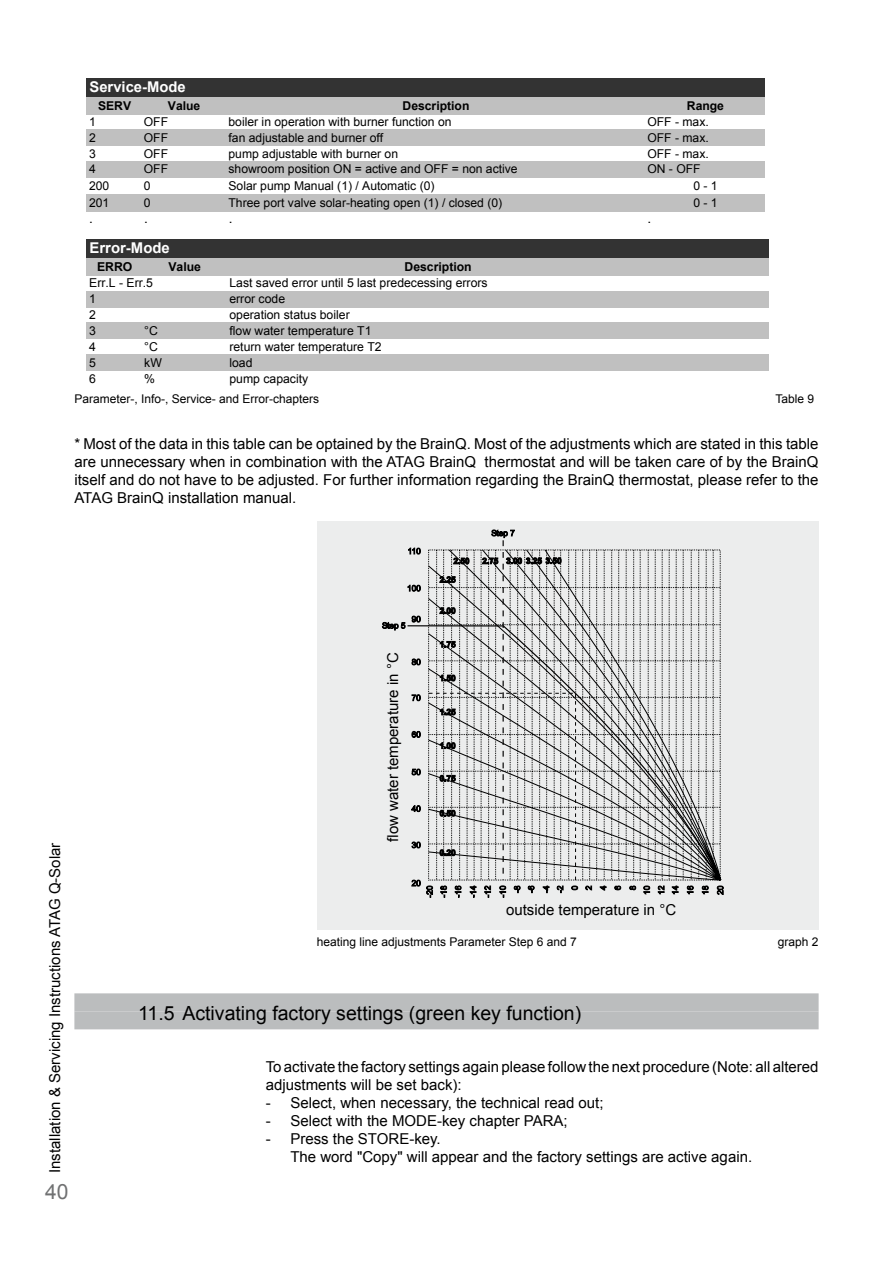
<style>
.page{position:relative;width:893px;height:1263px;background:#fff}
.page>*{position:absolute;margin:0;border:0;box-sizing:border-box;transform-origin:0 0}
.t1{font:21px "Arial";color:#707172}
.t2{font:19.5px "Arial";color:#000}
.t3{font:15px/18px "Arial";color:#000}
.t4{font:700 14.85px "Arial";color:#fff}
.t5{font:13.65px "Arial";color:#000}
.t6{font:12.3px "Arial";color:#000}
.t7{font:700 12.3px "Arial";color:#000}
.t8{font:12.15px "Arial";color:#000}
.t9{font:700 12.15px "Arial";color:#000}
.t10{font:12px "Arial";color:#000}
</style>
<div class="page">
<div style="left:317px;top:521px;width:502px;height:408px;background:#eceded"></div>
<div style="left:87px;top:78px;width:678px;height:19px;background:#333"></div>
<div style="left:87px;top:97px;width:678px;height:17px;background:#c0c0c0"></div>
<div style="left:87px;top:130px;width:678px;height:16px;background:#c0c0c0"></div>
<div style="left:87px;top:162px;width:678px;height:16px;background:#c0c0c0"></div>
<div style="left:87px;top:194px;width:678px;height:17px;background:#c0c0c0"></div>
<svg style="left:382px;top:530px;width:341px;height:367px"></svg>
<div style="left:74px;top:1011px;width:745px;height:18px;background:#bbbdbe"></div>
<div style="left:74px;top:993px;width:745px;height:18px;background:#bbbdbe"></div>
<div style="left:87px;top:239px;width:682px;height:19px;background:#333"></div>
<div style="left:87px;top:258px;width:682px;height:17px;background:#c0c0c0"></div>
<div style="left:87px;top:291px;width:682px;height:16px;background:#c0c0c0"></div>
<div style="left:87px;top:323px;width:682px;height:16px;background:#c0c0c0"></div>
<div style="left:87px;top:355px;width:682px;height:16px;background:#c0c0c0"></div>
<p class="t4" style="left:90px;top:77px;width:98px">Service-Mode</p>
<p class="t9" style="left:98px;top:98px;width:35px">SERV</p>
<p class="t9" style="left:168px;top:98px;width:34px">Value</p>
<p class="t9" style="left:403px;top:98px;width:68px">Description</p>
<p class="t9" style="left:687px;top:98px;width:39px">Range</p>
<p class="t8" style="left:89px;top:114px;width:8px">1</p>
<p class="t8" style="left:144px;top:114px;width:26px">OFF</p>
<p class="t8" style="left:229px;top:114px;width:224px">boiler in operation with burner function on</p>
<p class="t8" style="left:647px;top:114px;width:63px">OFF - max.</p>
<p class="t8" style="left:89px;top:130px;width:8px">2</p>
<p class="t8" style="left:144px;top:130px;width:26px">OFF</p>
<p class="t8" style="left:229px;top:130px;width:156px">fan adjustable and burner off</p>
<p class="t8" style="left:647px;top:130px;width:63px">OFF - max.</p>
<p class="t8" style="left:89px;top:145px;width:8px">3</p>
<p class="t8" style="left:144px;top:145px;width:26px">OFF</p>
<p class="t8" style="left:229px;top:145px;width:171px">pump adjustable with burner on</p>
<p class="t8" style="left:647px;top:145px;width:63px">OFF - max.</p>
<p class="t8" style="left:89px;top:161px;width:8px">4</p>
<p class="t8" style="left:144px;top:161px;width:26px">OFF</p>
<p class="t8" style="left:229px;top:161px;width:291px">showroom position ON = active and OFF = non active</p>
<p class="t8" style="left:647px;top:161px;width:55px">ON - OFF</p>
<p class="t8" style="left:89px;top:178px;width:22px">200</p>
<p class="t8" style="left:144px;top:178px;width:8px">0</p>
<p class="t8" style="left:228px;top:178px;width:208px">Solar pump Manual (1) / Automatic (0)</p>
<p class="t8" style="left:693px;top:178px;width:26px">0 - 1</p>
<p class="t8" style="left:89px;top:195px;width:22px">201</p>
<p class="t8" style="left:144px;top:195px;width:8px">0</p>
<p class="t8" style="left:228px;top:195px;width:275px">Three port valve solar-heating open (1) / closed (0)</p>
<p class="t8" style="left:693px;top:195px;width:26px">0 - 1</p>
<p class="t5" style="left:89px;top:209px;width:5px">.</p>
<p class="t5" style="left:144px;top:209px;width:5px">.</p>
<p class="t5" style="left:229px;top:209px;width:5px">.</p>
<p class="t5" style="left:648px;top:209px;width:5px">.</p>
<p class="t4" style="left:90px;top:238px;width:82px">Error-Mode</p>
<p class="t7" style="left:97px;top:259px;width:37px">ERRO</p>
<p class="t7" style="left:168px;top:259px;width:34px">Value</p>
<p class="t7" style="left:404px;top:259px;width:69px">Description</p>
<p class="t6" style="left:89px;top:275px;width:65px">Err.L - Err.5</p>
<p class="t6" style="left:229px;top:275px;width:260px">Last saved error until 5 last predecessing errors</p>
<p class="t6" style="left:89px;top:291px;width:8px">1</p>
<p class="t6" style="left:229px;top:291px;width:57px">error code</p>
<p class="t6" style="left:89px;top:307px;width:8px">2</p>
<p class="t6" style="left:229px;top:307px;width:122px">operation status boiler</p>
<p class="t6" style="left:89px;top:323px;width:8px">3</p>
<p class="t6" style="left:144px;top:323px;width:15px">°C</p>
<p class="t6" style="left:229px;top:323px;width:144px">flow water temperature T1</p>
<p class="t6" style="left:89px;top:338px;width:8px">4</p>
<p class="t6" style="left:144px;top:338px;width:15px">°C</p>
<p class="t6" style="left:229px;top:338px;width:154px">return water temperature T2</p>
<p class="t6" style="left:89px;top:354px;width:8px">5</p>
<p class="t6" style="left:144px;top:354px;width:19px">kW</p>
<p class="t6" style="left:229px;top:354px;width:25px">load</p>
<p class="t6" style="left:89px;top:370px;width:8px">6</p>
<p class="t6" style="left:144px;top:370px;width:12px">%</p>
<p class="t6" style="left:229px;top:370px;width:80px">pump capacity</p>
<p class="t10" style="left:74px;top:391px;width:246px">Parameter-, Info-, Service- and Error-chapters</p>
<p class="t10" style="left:776px;top:391px;width:40px">Table 9</p>
<p class="t3" style="left:74px;top:435px;width:746px;text-align:justify">* Most of the data in this table can be optained by the BrainQ. Most of the adjustments which are stated in this table are unnecessary when in combination with the ATAG BrainQ thermostat and will be taken care of by the BrainQ itself and do not have to be adjusted. For further information regarding the BrainQ thermostat, please refer to the ATAG BrainQ installation manual.</p>
<p class="t3" style="left:46px;top:1173px;width:332px;rotate:-90deg">Installation &amp; Servicing Instructions ATAG Q-Solar</p>
<h1 class="t1" style="left:45px;top:1177px;width:25px">40</h1>
<p class="t3" style="left:384px;top:842px;width:191px;rotate:-90deg">flow water temperature in °C</p>
<p class="t3" style="left:506px;top:901px;width:172px">outside temperature in °C</p>
<p class="t10" style="left:317px;top:934px;width:262px">heating line adjustments Parameter Step 6 and 7</p>
<p class="t10" style="left:778px;top:934px;width:42px">graph 2</p>
<h2 class="t2" style="left:138px;top:1001px;width:445px">11.5 Activating factory settings (green key function)</h2>
<p class="t3" style="left:266px;top:1058px;width:554px">To activate the factory settings again please follow the next procedure (Note: all altered adjustments will be set back):</p>
<p class="t3" style="left:266px;top:1094px;width:339px">- Select, when necessary, the technical read out;</p>
<p class="t3" style="left:266px;top:1112px;width:303px">- Select with the MODE-key chapter PARA;</p>
<p class="t3" style="left:290px;top:1130px;width:463px;text-indent:-25px">- Press the STORE-key.<br>The word "Copy" will appear and the factory settings are active again.</p>
</div>
